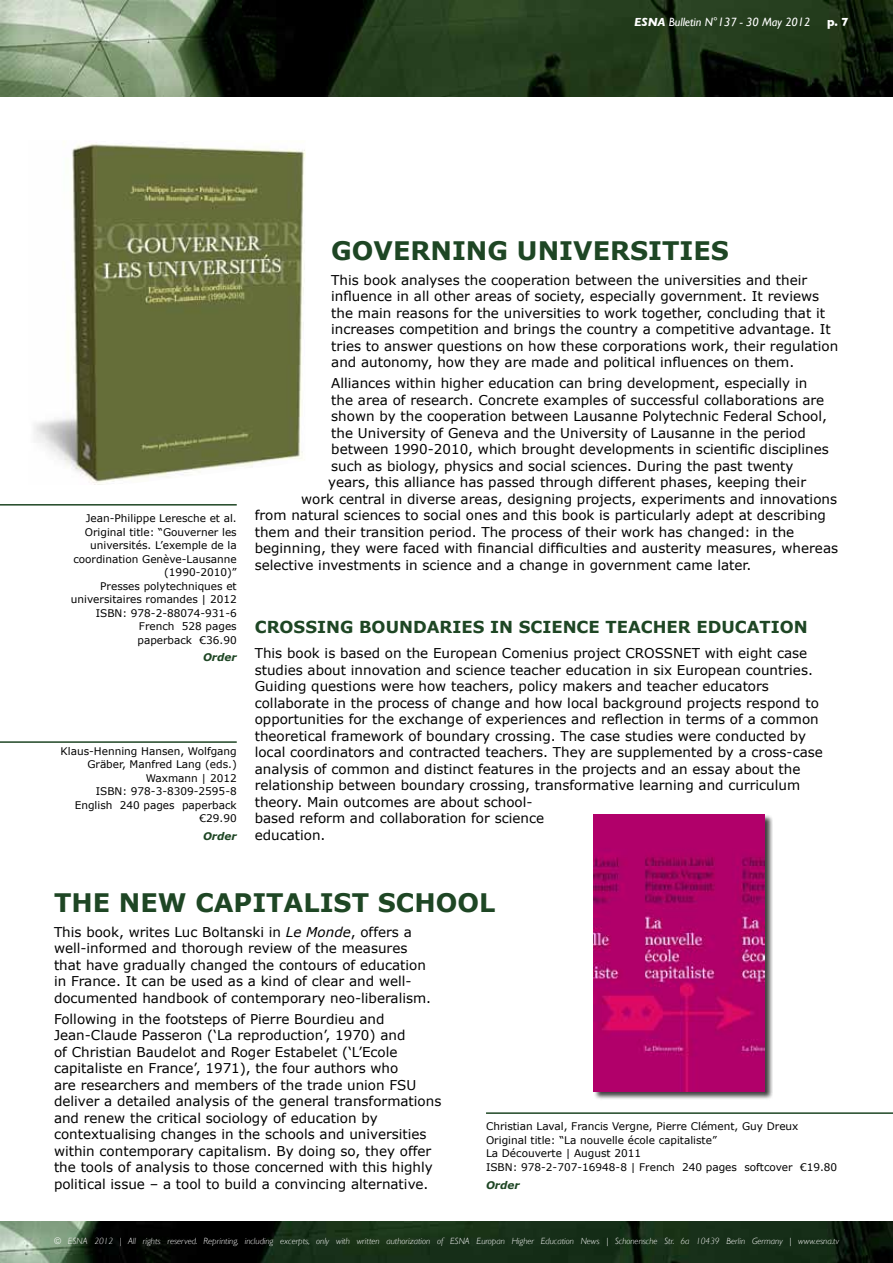
<style>
.page{position:relative;width:893px;height:1263px;background:#fff}
.page>*{position:absolute;margin:0;border:0;box-sizing:border-box;transform-origin:0 0}
.t1{font:700 25.5px "Verdana";color:#1e4624}
.t2{font:700 16.5px "Verdana";color:#1e4624}
.t3{font:13.5px/16.5px "Verdana";color:#000}
.t4{font:italic 12px "Gill Sans";color:#fff}
.t5{font:700 12px "Gill Sans";color:#fff}
.t6{font:10.5px/13.5px "Verdana";color:#000;text-align:right}
.t7{font:italic 700 10.5px "Verdana";color:#1e4624}
.t8{font:italic 300 9px "Gill Sans";color:#fff}
.s1{font-weight:700}
.s2{font-style:italic}
</style>
<div class="page">
<div style="left:593px;top:814px;width:180px;height:286px;background:#000;opacity:.75"></div>
<img style="left:594px;top:814px;width:170px;height:277px">
<img style="left:0;top:0;width:893px;height:97px">
<img style="left:0;top:1222px;width:893px;height:41px">
<hr style="left:0;top:741px;width:237px;height:2px;background:#1e4624">
<hr style="left:0;top:504px;width:237px;height:2px;background:#1e4624">
<hr style="left:486px;top:1112px;width:407px;height:2px;background:#1e4624">
<img style="left:34px;top:144px;width:272px;height:341px">
<p class="t4" style="left:634px;top:15px;width:178px"><span class="s1">ESNA</span> Bulletin N°137 - 30 May 2012</p>
<p class="t5" style="left:827px;top:15px;width:23px">p. 7</p>
<p class="t6" style="left:71px;top:511px;width:167px">Jean-Philippe Leresche et al.<br>Original title: “Gouverner les universités. L’exemple de la coordination Genève-Lausanne (1990-2010)”<br>Presses polytechniques et universitaires romandes | 2012<br>ISBN: 978-2-88074-931-6<br>French 528 pages<br>paperback €36.90</p>
<p class="t7" style="left:203px;top:651px;width:35px">Order</p>
<p class="t6" style="left:61px;top:744px;width:178px">Klaus-Henning Hansen, Wolfgang<br>Gräber, Manfred Lang (eds.)<br>Waxmann | 2012<br>ISBN: 978-3-8309-2595-8<br>English 240 pages paperback €29.90</p>
<p class="t7" style="left:203px;top:829px;width:35px">Order</p>
<h1 class="t1" style="left:331px;top:234px;width:41px">GOVERNIN</h1>
<h1 class="t1" style="left:488px;top:234px;width:48px">G UNIVERSITIES</h1>
<p class="t3" style="left:331px;top:271px;width:508px">This book analyses the cooperation between the universities and their influence in all other areas of society, especially government. It reviews the main reasons for the universities to work together, concluding that it increases competition and brings the country a competitive advantage. It tries to answer questions on how these corporations work, their regulation and autonomy, how they are made and political influences on them.</p>
<p class="t3" style="left:331px;top:374px;width:478px">Alliances within higher education can bring development, especially in</p>
<p class="t3" style="left:331px;top:391px;width:495px">the area of research. Concrete examples of successful collaborations are</p>
<p class="t3" style="left:331px;top:407px;width:497px">shown by the cooperation between Lausanne Polytechnic Federal School,</p>
<p class="t3" style="left:331px;top:424px;width:476px">the University of Geneva and the University of Lausanne in the period</p>
<p class="t3" style="left:331px;top:440px;width:499px">between 1990-2010, which brought developments in scientific disciplines</p>
<p class="t3" style="left:331px;top:457px;width:464px">such as biology, physics and social sciences. During the past twenty</p>
<p class="t3" style="left:328px;top:473px;width:479px">years, this alliance has passed through different phases, keeping their</p>
<p class="t3" style="left:301px;top:490px;width:537px">work central in diverse areas, designing projects, experiments and innovations</p>
<p class="t3" style="left:255px;top:506px;width:573px">from natural sciences to social ones and this book is particularly adept at describing</p>
<p class="t3" style="left:255px;top:523px;width:541px">them and their transition period. The process of their work has changed: in the</p>
<p class="t3" style="left:255px;top:539px;width:585px">beginning, they were faced with financial difficulties and austerity measures, whereas</p>
<p class="t3" style="left:255px;top:556px;width:498px">selective investments in science and a change in government came later.</p>
<p class="t2" style="left:255px;top:617px;width:25px">CROSSIN</p>
<p class="t2" style="left:340px;top:617px;width:33px">G BOUNDARIES</p>
<p class="t2" style="left:490px;top:617px;width:64px">IN SCIEN</p>
<p class="t2" style="left:577px;top:617px;width:42px">CE TEA</p>
<p class="t2" style="left:641px;top:617px;width:26px">CHER</p>
<p class="t2" style="left:696px;top:617px;width:13px">EDU</p>
<p class="t2" style="left:735px;top:617px;width:25px">CATION</p>
<p class="t3" style="left:255px;top:645px;width:570px">This book is based on the European Comenius project CROSSNET with eight case studies about innovation and science teacher education in six European countries.<br>Guiding questions were how teachers, policy makers and teacher educators collaborate in the process of change and how local background projects respond to opportunities for the exchange of experiences and reflection in terms of a common theoretical framework of boundary crossing. The case studies were conducted by local coordinators and contracted teachers. They are supplemented by a cross-case analysis of common and distinct features in the projects and an essay about the relationship between boundary crossing, transformative learning and curriculum theory. Main outcomes are about school-<br>based reform and collaboration for science<br>education.</p>
<h1 class="t1" style="left:54px;top:886px;width:20px">THE</h1>
<h1 class="t1" style="left:119px;top:886px;width:23px">NEW</h1>
<h1 class="t1" style="left:195px;top:886px;width:37px">CAPITALIST</h1>
<h1 class="t1" style="left:378px;top:886px;width:58px">SCHOOL</h1>
<p class="t3" style="left:54px;top:923px;width:379px">This book, writes Luc Boltanski in <span class="s2">Le Monde</span>, offers a well-informed and thorough review of the measures that have gradually changed the contours of education in France. It can be used as a kind of clear and well&shy;documented handbook of contemporary neo-liberalism.</p>
<p class="t3" style="left:54px;top:1010px;width:389px">Following in the footsteps of Pierre Bourdieu and Jean-Claude Passeron (‘La reproduction’, 1970) and<br>of Christian Baudelot and Roger Estabelet (‘L’Ecole capitaliste en France’, 1971), the four authors who<br>are researchers and members of the trade union FSU deliver a detailed analysis of the general transformations and renew the critical sociology of education by contextualising changes in the schools and universities within contemporary capitalism. By doing so, they offer the tools of analysis to those concerned with this highly political issue – a tool to build a convincing alternative.</p>
<p class="t6" style="left:486px;top:1119px;width:353px;text-align:left">Christian Laval, Francis Vergne, Pierre Clément, Guy Dreux Original title: “La nouvelle école capitaliste”<br>La Découverte | August 2011<br>ISBN: 978-2-707-16948-8 | French 240 pages softcover €19.80</p>
<p class="t7" style="left:486px;top:1178px;width:35px">Order</p>
<p class="t8" style="left:54px;top:1236px;width:786px">© ESNA 2012 | All rights reserved. Reprinting, including excerpts, only with written authorization of ESNA Europan Higher Education News | Schonensche Str. 6a 10439 Berlin Germany | www.esna.tv</p>
</div>
